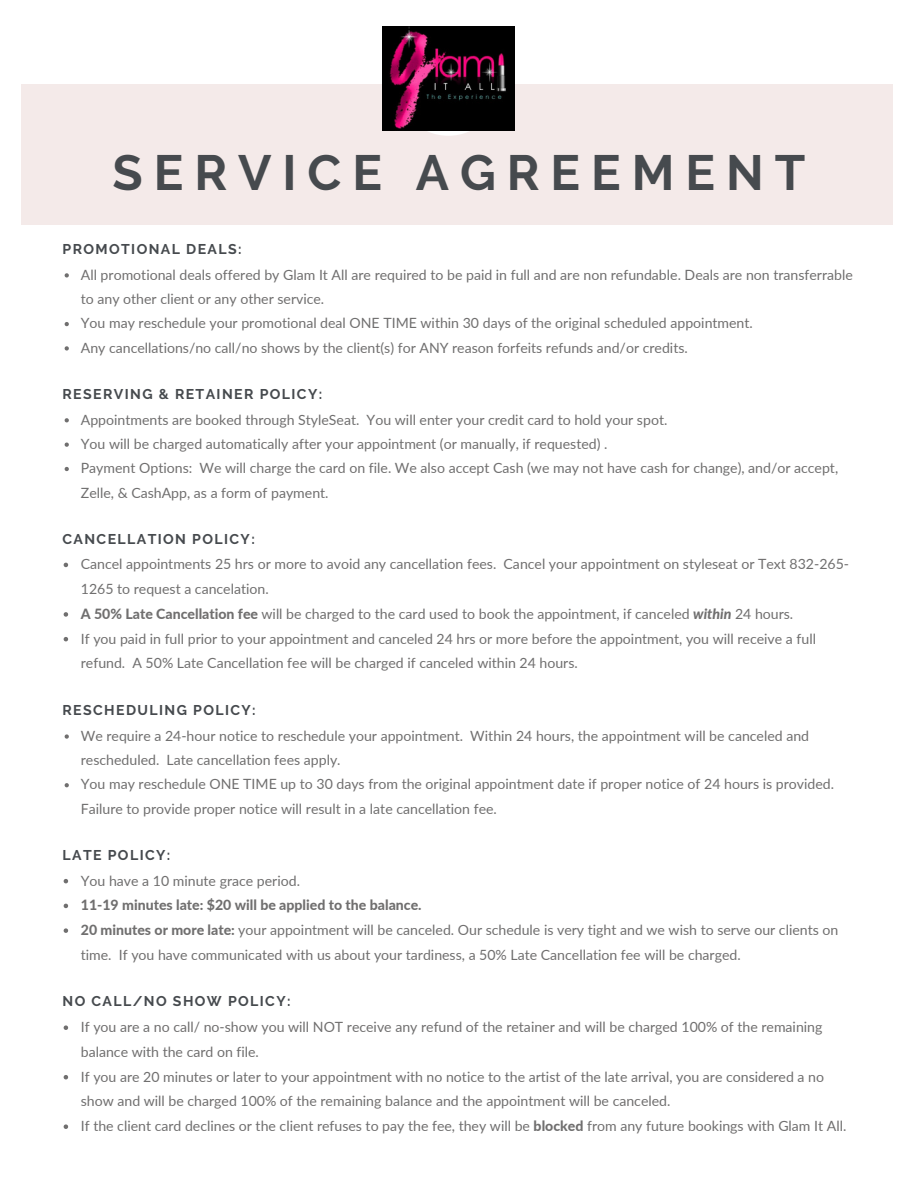
<style>
.page{position:relative;width:918px;height:1188px;background:#fff}
.page>*{position:absolute;margin:0;border:0;box-sizing:border-box;transform-origin:0 0}
.t1{font:700 49.35px "Raleway";letter-spacing:.22em;color:#464a4e}
.t2{font:14.1px/24.8px "Lato";color:#706f6f}
.t3{font:700 14.1px "Raleway";letter-spacing:.1em;color:#464a4e}
.s1{font-weight:800}
.s2{font-weight:800;font-style:italic}
</style>
<div class="page">
<div style="left:21px;top:84px;width:872px;height:141px;background:#f4eae9"></div>
<img style="left:382px;top:26px;width:132px;height:105px">
<svg style="left:65px;top:273px;width:4px;height:5px"></svg>
<svg style="left:65px;top:322px;width:4px;height:4px"></svg>
<svg style="left:65px;top:346px;width:4px;height:5px"></svg>
<svg style="left:65px;top:418px;width:4px;height:4px"></svg>
<svg style="left:65px;top:443px;width:4px;height:4px"></svg>
<svg style="left:65px;top:467px;width:4px;height:4px"></svg>
<svg style="left:64px;top:563px;width:4px;height:4px"></svg>
<svg style="left:64px;top:612px;width:4px;height:5px"></svg>
<svg style="left:64px;top:637px;width:4px;height:4px"></svg>
<svg style="left:65px;top:734px;width:4px;height:5px"></svg>
<svg style="left:65px;top:783px;width:4px;height:4px"></svg>
<svg style="left:64px;top:879px;width:4px;height:4px"></svg>
<svg style="left:64px;top:904px;width:4px;height:4px"></svg>
<svg style="left:64px;top:928px;width:4px;height:5px"></svg>
<svg style="left:64px;top:1025px;width:4px;height:5px"></svg>
<svg style="left:64px;top:1075px;width:4px;height:4px"></svg>
<svg style="left:64px;top:1124px;width:4px;height:5px"></svg>
<h1 class="t1" style="left:113px;top:144px;width:694px">SERVICE AGREEMENT</h1>
<p class="t3" style="left:63px;top:241px;width:181px">PROMOTIONAL DEALS:</p>
<p class="t2" style="left:81px;top:262px;width:774px;line-height:24.3px">All promotional deals offered by Glam It All are required to be paid in full and are non refundable. Deals are non transferrable to any other client or any other service.<br>You may reschedule your promotional deal ONE TIME within 30 days of the original scheduled appointment.<br>Any cancellations/no call/no shows by the client(s) for ANY reason forfeits refunds and/or credits.</p>
<p class="t3" style="left:63px;top:386px;width:261px">RESERVING &amp; RETAINER POLICY:</p>
<p class="t2" style="left:81px;top:407px;width:759px;line-height:24.3px">Appointments are booked through StyleSeat. You will enter your credit card to hold your spot.<br>You will be charged automatically after your appointment (or manually, if requested) .<br>Payment Options: We will charge the card on file. We also accept Cash (we may not have cash for change), and/or accept, Zelle, &amp; CashApp, as a form of payment.</p>
<p class="t3" style="left:63px;top:530px;width:194px">CANCELLATION POLICY:</p>
<p class="t2" style="left:81px;top:552px;width:770px">Cancel appointments 25 hrs or more to avoid any cancellation fees. Cancel your appointment on styleseat or Text 832-265- 1265 to request a cancelation.<br><span class="s1">A 50% Late Cancellation fee</span> will be charged to the card used to book the appointment, if canceled <span class="s2">within</span> 24 hours.<br>If you paid in full prior to your appointment and canceled 24 hrs or more before the appointment, you will receive a full refund. A 50% Late Cancellation fee will be charged if canceled within 24 hours.</p>
<p class="t3" style="left:63px;top:702px;width:195px">RESCHEDULING POLICY:</p>
<p class="t2" style="left:81px;top:723px;width:755px;line-height:24.3px">We require a 24-hour notice to reschedule your appointment. Within 24 hours, the appointment will be canceled and rescheduled. Late cancellation fees apply.<br>You may reschedule ONE TIME up to 30 days from the original appointment date if proper notice of 24 hours is provided.<br>Failure to provide proper notice will result in a late cancellation fee.</p>
<p class="t3" style="left:63px;top:847px;width:109px">LATE POLICY:</p>
<p class="t2" style="left:81px;top:868px;width:221px">You have a 10 minute grace period.</p>
<p class="t2" style="left:81px;top:893px;width:759px"><span class="s1">11-19 minutes late: $20 will be applied to the balance.<br>20 minutes or more late:</span> your appointment will be canceled. Our schedule is very tight and we wish to serve our clients on time. If you have communicated with us about your tardiness, a 50% Late Cancellation fee will be charged.</p>
<p class="t3" style="left:63px;top:993px;width:230px">NO CALL/NO SHOW POLICY:</p>
<p class="t2" style="left:81px;top:1014px;width:767px">If you are a no call/ no-show you will NOT receive any refund of the retainer and will be charged 100% of the remaining balance with the card on file.<br>If you are 20 minutes or later to your appointment with no notice to the artist of the late arrival, you are considered a no show and will be charged 100% of the remaining balance and the appointment will be canceled.<br>If the client card declines or the client refuses to pay the fee, they will be <span class="s1">blocked</span> from any future bookings with Glam It All.</p>
</div>
